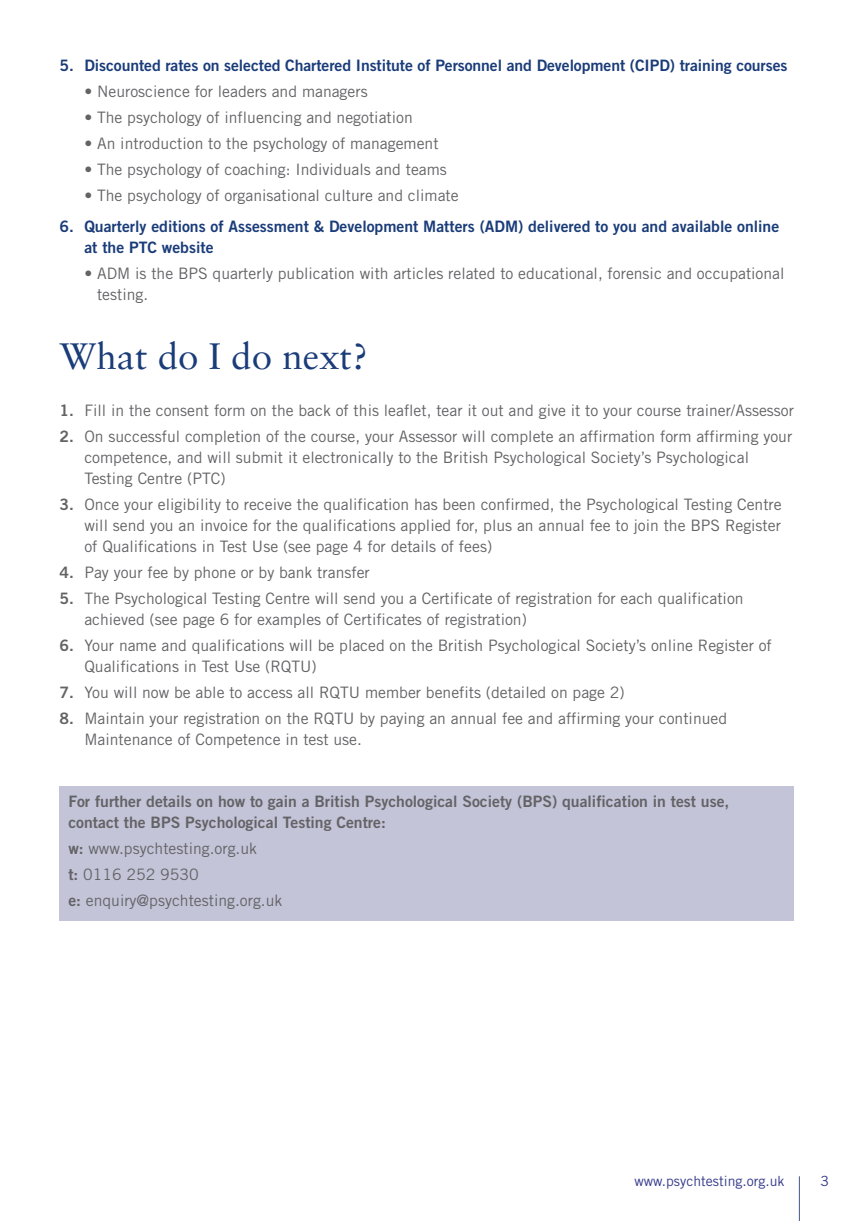
<style>
.page{position:relative;width:854px;height:1221px;background:#fff}
.page>*{position:absolute;margin:0;border:0;box-sizing:border-box;transform-origin:0 0}
.t1{font:36.75px "Sabon LT Std";color:#1a3c79}
.t2{font:15.75px/21px "Trade Gothic LT Std";color:#636366}
.t3{font:15.75px/21px "Trade Gothic LT Std Bd 2";color:#1a3c79}
.t4{font:15.75px/21px "Trade Gothic LT Std Bd 2";color:#636366}
.t5{font:14px "Trade Gothic LT Std";color:#34398a}
.s1{font-family:"Trade Gothic LT Std Bd 2"}
</style>
<div class="page">
<hr style="left:798px;top:1176px;width:1px;height:44px;background:#44568b">
<div style="left:60px;top:786px;width:734px;height:134px;background:#c4c4d9"></div>
<p class="t3" style="left:60px;top:56px;width:729px">5. Discounted rates on selected Chartered Institute of Personnel and Development (CIPD) training courses</p>
<p class="t2" style="left:84px;top:82px;width:285px">• Neuroscience for leaders and managers</p>
<p class="t2" style="left:84px;top:108px;width:330px">• The psychology of influencing and negotiation</p>
<p class="t2" style="left:84px;top:134px;width:355px">• An introduction to the psychology of management</p>
<p class="t2" style="left:84px;top:160px;width:364px">• The psychology of coaching: Individuals and teams</p>
<p class="t2" style="left:84px;top:186px;width:376px">• The psychology of organisational culture and climate</p>
<p class="t3" style="left:84px;top:217px;width:696px;text-indent:-25px">6. Quarterly editions of Assessment &amp; Development Matters (ADM) delivered to you and available online at the PTC website</p>
<p class="t2" style="left:97px;top:264px;width:688px;text-indent:-13px">• ADM is the BPS quarterly publication with articles related to educational, forensic and occupational testing.</p>
<h1 class="t1" style="left:60px;top:341px;width:310px">What do I do next?</h1>
<p class="t2" style="left:60px;top:401px;width:735px"><span class="s1">1.</span> Fill in the consent form on the back of this leaflet, tear it out and give it to your course trainer/Assessor</p>
<p class="t2" style="left:84px;top:427px;width:709px;text-indent:-25px"><span class="s1">2.</span> On successful completion of the course, your Assessor will complete an affirmation form affirming your competence, and will submit it electronically to the British Psychological Society’s Psychological<br>Testing Centre (PTC)</p>
<p class="t2" style="left:84px;top:495px;width:698px;text-align:justify;text-indent:-25px"><span class="s1">3.</span> Once your eligibility to receive the qualification has been confirmed, the Psychological Testing Centre will send you an invoice for the qualifications applied for, plus an annual fee to join the BPS Register of Qualifications in Test Use (see page 4 for details of fees)</p>
<p class="t2" style="left:60px;top:563px;width:311px"><span class="s1">4.</span> Pay your fee by phone or by bank transfer</p>
<p class="t2" style="left:84px;top:589px;width:660px;text-indent:-25px"><span class="s1">5.</span> The Psychological Testing Centre will send you a Certificate of registration for each qualification achieved (see page 6 for examples of Certificates of registration)</p>
<p class="t2" style="left:84px;top:636px;width:688px;text-indent:-25px"><span class="s1">6.</span> Your name and qualifications will be placed on the British Psychological Society’s online Register of<br>Qualifications in Test Use (RQTU)</p>
<p class="t2" style="left:60px;top:683px;width:566px"><span class="s1">7.</span> You will now be able to access all RQTU member benefits (detailed on page 2)</p>
<p class="t2" style="left:84px;top:709px;width:644px;text-indent:-25px"><span class="s1">8.</span> Maintain your registration on the RQTU by paying an annual fee and affirming your continued<br>Maintenance of Competence in test use.</p>
<p class="t4" style="left:68px;top:792px;width:662px">For further details on how to gain a British Psychological Society (BPS) qualification in test use, contact the BPS Psychological Testing Centre:</p>
<p class="t2" style="left:68px;top:836px;width:215px;line-height:25.9px"><span class="s1">w:</span> www.psychtesting.org.uk<br><span class="s1">t:</span> 0116 252 9530<br><span class="s1">e:</span> enquiry@psychtesting.org.uk</p>
<p class="t5" style="left:634px;top:1176px;width:151px">www.psychtesting.org.uk</p>
<p class="t5" style="left:820px;top:1176px;width:10px">3</p>
</div>
